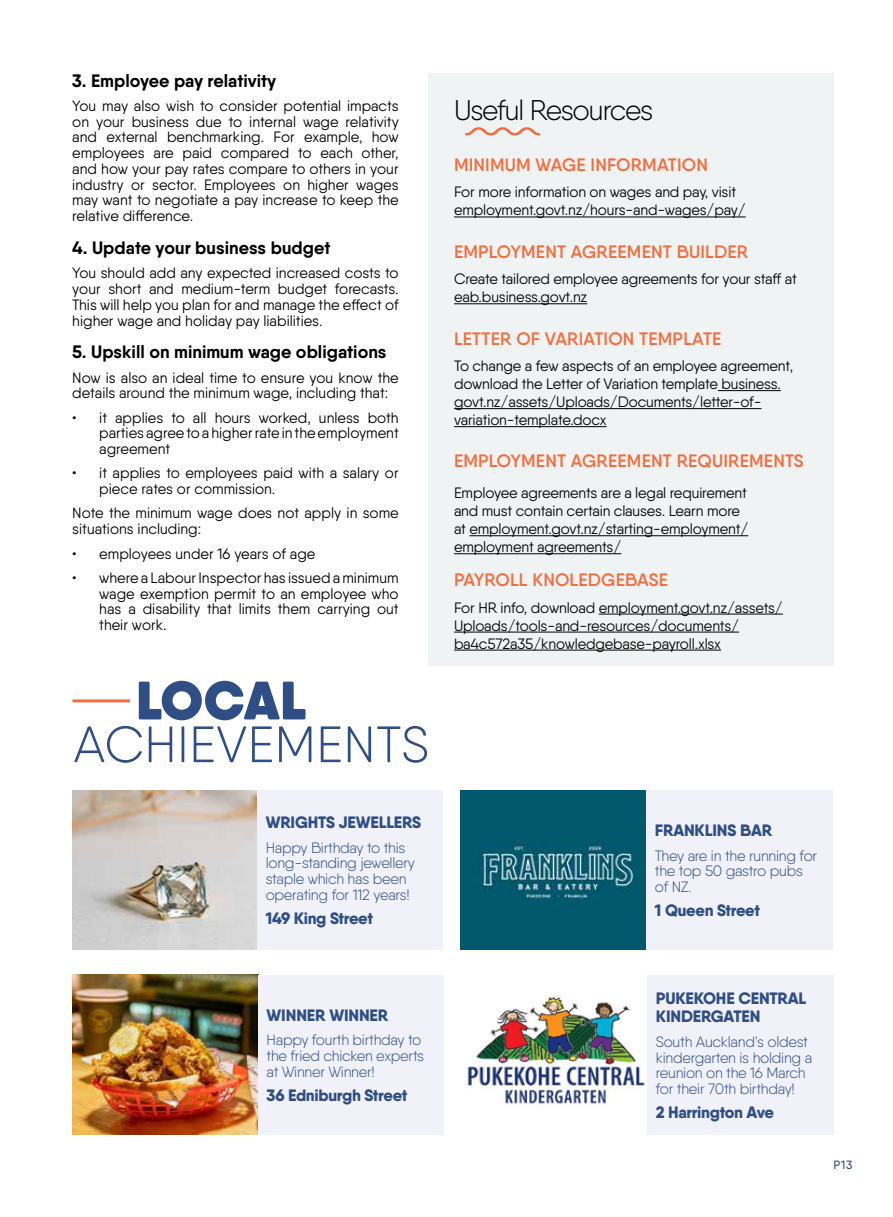
<style>
.page{position:relative;width:893px;height:1217px;background:#fff}
.page>*{position:absolute;margin:0;border:0;box-sizing:border-box;transform-origin:0 0}
.t1{font:800 54px "Qanelas Soft";color:#304e86}
.t2{font:300 51px "Qanelas Soft";letter-spacing:.01em;color:#304e86}
.t3{font:300 28.5px "Qanelas Soft";letter-spacing:-.04em;color:#000101}
.t4{font:600 18px "Qanelas Soft";letter-spacing:.01em;color:#f36e3f}
.t5{font:700 18px "Qanelas Soft";color:#000101}
.t6{font:800 16.5px/18.5px "Qanelas Soft";letter-spacing:-.015em;color:#304e86}
.t7{font:15px/15.8px "Qanelas Soft";letter-spacing:-.01em;color:#000101}
.t8{font:300 15px/15.8px "Qanelas Soft";letter-spacing:-.02em;color:#304e86}
.t9{font:500 12px "Qanelas Soft";color:#304e86}
</style>
<div class="page">
<hr style="left:72px;top:699px;width:58px;height:3px;background:#f36e3f">
<img style="left:72px;top:790px;width:185px;height:159px">
<div style="left:257px;top:789px;width:186px;height:160px;background:#f1f1f9"></div>
<div style="left:428px;top:73px;width:406px;height:592px;background:#f0f3f3"></div>
<hr style="left:454px;top:216px;width:292px;height:1px;background:#000101">
<hr style="left:454px;top:303px;width:133px;height:1px;background:#000101">
<hr style="left:718px;top:390px;width:63px;height:1px;background:#000101">
<hr style="left:454px;top:408px;width:307px;height:1px;background:#000101">
<hr style="left:454px;top:426px;width:153px;height:1px;background:#000101">
<hr style="left:469px;top:535px;width:279px;height:1px;background:#000101">
<hr style="left:454px;top:553px;width:167px;height:1px;background:#000101">
<hr style="left:599px;top:613px;width:184px;height:1px;background:#000101">
<hr style="left:454px;top:631px;width:285px;height:1px;background:#000101">
<hr style="left:454px;top:649px;width:267px;height:1px;background:#000101">
<svg style="left:465px;top:127px;width:75px;height:8px"></svg>
<img style="left:461px;top:790px;width:185px;height:159px">
<div style="left:646px;top:789px;width:187px;height:160px;background:#f1f1f9"></div>
<img style="left:73px;top:974px;width:185px;height:159px">
<div style="left:258px;top:974px;width:186px;height:159px;background:#f1f1f9"></div>
<img style="left:467px;top:995px;width:178px;height:111px">
<div style="left:647px;top:974px;width:187px;height:159px;background:#f1f1f9"></div>
<p class="t5" style="left:72px;top:69px;width:206px">3. Employee pay relativity</p>
<p class="t7" style="left:72px;top:98px;width:328px;text-align:justify">You may also wish to consider potential impacts on your business due to internal wage relativity and external benchmarking. For example, how employees are paid compared to each other, and how your pay rates compare to others in your industry or sector. Employees on higher wages may want to negotiate a pay increase to keep the relative difference.</p>
<p class="t5" style="left:72px;top:236px;width:260px">4. Update your business budget</p>
<p class="t7" style="left:72px;top:265px;width:328px;text-align:justify">You should add any expected increased costs to your short and medium-term budget forecasts.<br>This will help you plan for and manage the effect of higher wage and holiday pay liabilities.</p>
<p class="t5" style="left:72px;top:341px;width:316px">5. Upskill on minimum wage obligations</p>
<p class="t7" style="left:72px;top:369px;width:328px">Now is also an ideal time to ensure you know the details around the minimum wage, including that:</p>
<p class="t7" style="left:99px;top:409px;width:301px;text-align:justify;text-indent:-27px">• it applies to all hours worked, unless both parties agree to a higher rate in the employment agreement</p>
<p class="t7" style="left:99px;top:465px;width:301px;text-indent:-27px">• it applies to employees paid with a salary or piece rates or commission.</p>
<p class="t7" style="left:72px;top:505px;width:328px">Note the minimum wage does not apply in some situations including:</p>
<p class="t7" style="left:72px;top:545px;width:245px">• employees under 16 years of age</p>
<p class="t7" style="left:99px;top:569px;width:301px;text-align:justify;text-indent:-27px">• where a Labour Inspector has issued a minimum wage exemption permit to an employee who has a disability that limits them carrying out their work.</p>
<h1 class="t1" style="left:136px;top:664px;width:171px">LOCAL</h1>
<h2 class="t2" style="left:73px;top:713px;width:357px">ACHIEVEMENTS</h2>
<p class="t6" style="left:266px;top:813px;width:157px">WRIGHTS JEWELLERS</p>
<p class="t8" style="left:266px;top:839px;width:151px">Happy Birthday to this long-standing jewellery staple which has been operating for 112 years!</p>
<p class="t6" style="left:266px;top:909px;width:109px">149 King Street</p>
<p class="t6" style="left:267px;top:1005px;width:123px">WINNER WINNER</p>
<p class="t8" style="left:267px;top:1031px;width:159px">Happy fourth birthday to the fried chicken experts at Winner Winner!</p>
<p class="t6" style="left:267px;top:1085px;width:142px">36 Edniburgh Street</p>
<h3 class="t3" style="left:454px;top:93px;width:201px">Useful Resources</h3>
<p class="t4" style="left:454px;top:153px;width:255px">MINIMUM WAGE INFORMATION</p>
<p class="t7" style="left:454px;top:183px;width:293px;line-height:18px">For more information on wages and pay, visit employment.govt.nz/hours-and-wages/pay/</p>
<p class="t4" style="left:454px;top:240px;width:296px">EMPLOYMENT AGREEMENT BUILDER</p>
<p class="t7" style="left:454px;top:270px;width:344px;line-height:18px">Create tailored employee agreements for your staff at eab.business.govt.nz</p>
<p class="t4" style="left:454px;top:327px;width:269px">LETTER OF VARIATION TEMPLATE</p>
<p class="t7" style="left:454px;top:356px;width:341px;line-height:18px">To change a few aspects of an employee agreement, download the Letter of Variation template business. govt.nz/assets/Uploads/Documents/letter-of&shy;variation-template.docx</p>
<p class="t4" style="left:454px;top:450px;width:351px">EMPLOYMENT AGREEMENT REQUIREMENTS</p>
<p class="t7" style="left:454px;top:483px;width:296px;line-height:18px">Employee agreements are a legal requirement and must contain certain clauses. Learn more at employment.govt.nz/starting-employment/ employment agreements/</p>
<p class="t4" style="left:454px;top:568px;width:216px">PAYROLL KNOLEDGEBASE</p>
<p class="t7" style="left:454px;top:598px;width:330px;line-height:18px">For HR info, download employment.govt.nz/assets/<br>Uploads/tools-and-resources/documents/ ba4c572a35/knowledgebase-payroll.xlsx</p>
<p class="t6" style="left:655px;top:820px;width:119px">FRANKLINS BAR</p>
<p class="t8" style="left:655px;top:847px;width:164px">They are in the running for the top 50 gastro pubs of NZ.</p>
<p class="t6" style="left:655px;top:901px;width:107px">1 Queen Street</p>
<p class="t6" style="left:656px;top:988px;width:152px">PUKEKOHE CENTRAL<br>KINDERGATEN</p>
<p class="t8" style="left:656px;top:1033px;width:158px">South Auckland’s oldest kindergarten is holding a reunion on the 16 March for their 70th birthday!</p>
<p class="t6" style="left:656px;top:1102px;width:120px">2 Harrington Ave</p>
<p class="t9" style="left:833px;top:1156px;width:20px">P13</p>
</div>
